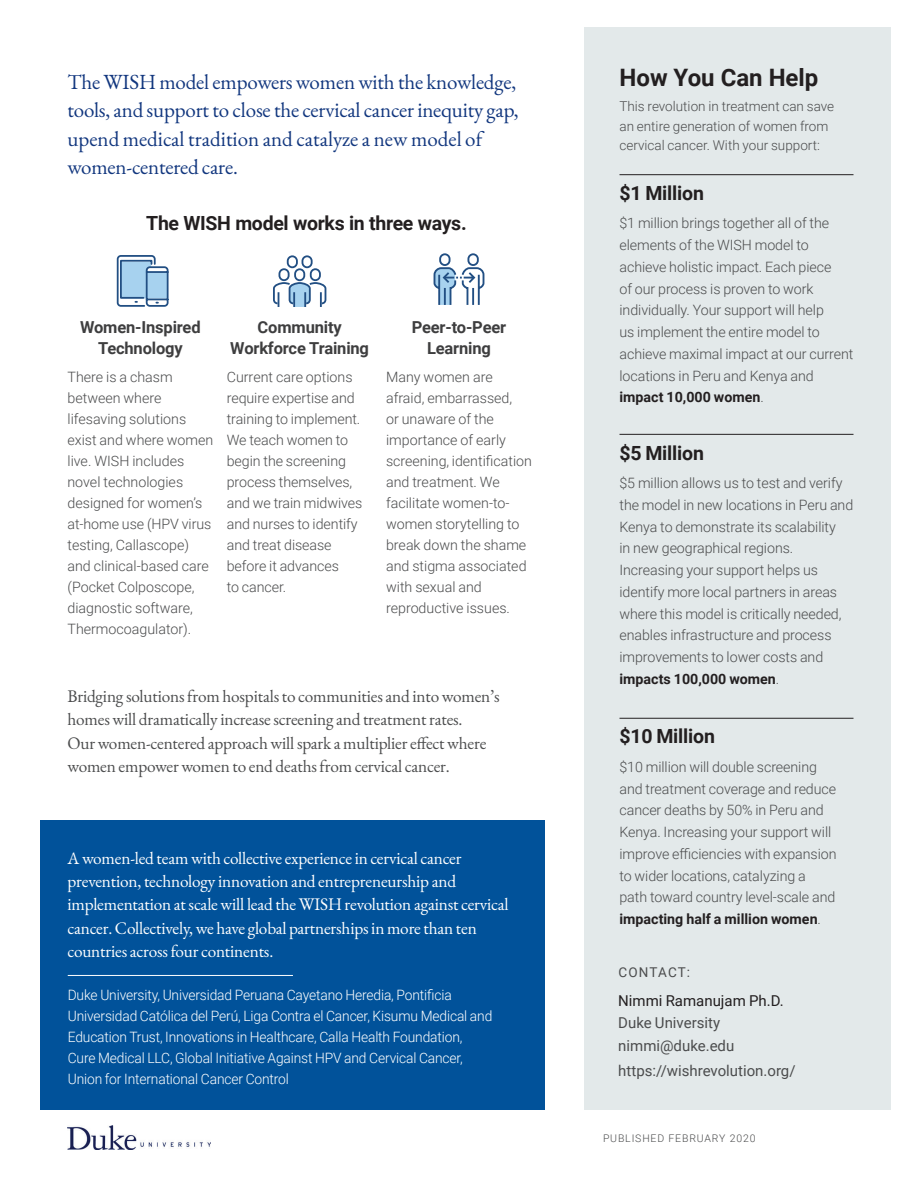
<style>
.page{position:relative;width:918px;height:1188px;background:#fff}
.page>*{position:absolute;margin:0;border:0;box-sizing:border-box;transform-origin:0 0}
.t1{font:700 24px "Roboto";color:#231f20}
.t2{font:21px/28.5px "EB Garamond";letter-spacing:-.01em;color:#11367e}
.t3{font:700 19.5px "Roboto";letter-spacing:-.015em;color:#231f20}
.t4{font:17.25px/23.2px "EB Garamond";letter-spacing:-.01em;color:#fff}
.t5{font:17.25px/23.2px "EB Garamond";letter-spacing:-.01em;color:#4b4c4d}
.t6{font:700 16.5px/21px "Roboto";letter-spacing:-.01em;color:#3e3e3f;text-align:center}
.t7{font:15px/22.5px "Roboto";color:#4b4c4d}
.t8{font:15px "Roboto";color:#231f20}
.t9{font:300 14.25px/21px "Roboto";letter-spacing:-.005em;color:#4b4c4d}
.t10{font:300 14.25px/21px "Roboto";letter-spacing:-.01em;color:#fff}
.t11{font:300 13.5px/19.5px "Roboto";color:#4b4c4d}
.t12{font:13.5px "Roboto";letter-spacing:.075em;color:#4b4c4d}
.t13{font:300 10.5px "Roboto";letter-spacing:.08em;color:#4b4c4d}
.s1{font-weight:700;color:#231f20}
</style>
<div class="page">
<div style="left:40px;top:820px;width:505px;height:289px;background:#01529a"></div>
<div style="left:584px;top:27px;width:307px;height:1082px;background:#e3e9ea"></div>
<div style="left:439px;top:253px;width:12px;height:13px;border:2px solid #224f83;border-radius:5px"></div>
<div style="left:467px;top:253px;width:12px;height:13px;border:2px solid #224f83;border-radius:5px"></div>
<svg style="left:433px;top:267px;width:52px;height:38px"></svg>
<div style="left:294px;top:268px;width:11px;height:13px;border:2px solid #224f83;border-radius:5px"></div>
<div style="left:287px;top:255px;width:11px;height:13px;border:2px solid #224f83;border-radius:5px"></div>
<div style="left:302px;top:255px;width:11px;height:13px;border:2px solid #224f83;border-radius:5px"></div>
<div style="left:279px;top:268px;width:11px;height:13px;border:2px solid #224f83;border-radius:5px"></div>
<div style="left:310px;top:268px;width:11px;height:13px;border:2px solid #224f83;border-radius:5px"></div>
<svg style="left:273px;top:281px;width:54px;height:26px"></svg>
<svg style="left:116px;top:255px;width:53px;height:52px"></svg>
<hr style="left:620px;top:174px;width:234px;height:1px;background:#231f20">
<hr style="left:620px;top:434px;width:234px;height:1px;background:#231f20">
<hr style="left:620px;top:718px;width:234px;height:1px;background:#231f20">
<hr style="left:68px;top:975px;width:225px;height:1px;background:#fff">
<img style="left:67px;top:1126px;width:144px;height:24px">
<h2 class="t2" style="left:68px;top:67px;width:453px">The WISH model empowers women with the knowledge, tools, and support to close the cervical cancer inequity gap, upend medical tradition and catalyze a new model of women-centered care.</h2>
<h3 class="t3" style="left:146px;top:209px;width:322px">The WISH model works in three ways.</h3>
<p class="t6" style="left:80px;top:316px;width:122px">Women-Inspired<br>Technology</p>
<p class="t9" style="left:68px;top:366px;width:147px">There is a chasm between where lifesaving solutions exist and where women live. WISH includes novel technologies designed for women’s at-home use (HPV virus testing, Callascope) and clinical-based care (Pocket Colposcope, diagnostic software,<br>Thermocoagulator).</p>
<p class="t6" style="left:230px;top:316px;width:140px">Community<br>Workforce Training</p>
<p class="t9" style="left:227px;top:366px;width:137px">Current care options require expertise and training to implement.<br>We teach women to begin the screening process themselves, and we train midwives and nurses to identify and treat disease before it advances<br>to cancer.</p>
<p class="t6" style="left:412px;top:316px;width:96px">Peer-to-Peer<br>Learning</p>
<p class="t9" style="left:386px;top:366px;width:147px">Many women are afraid, embarrassed,<br>or unaware of the importance of early screening, identification and treatment. We facilitate women-to&shy;women storytelling to break down the shame and stigma associated with sexual and reproductive issues.</p>
<p class="t5" style="left:68px;top:685px;width:434px">Bridging solutions from hospitals to communities and into women’s homes will dramatically increase screening and treatment rates.<br>Our women-centered approach will spark a multiplier effect where women empower women to end deaths from cervical cancer.</p>
<p class="t4" style="left:68px;top:847px;width:443px">A women-led team with collective experience in cervical cancer prevention, technology innovation and entrepreneurship and implementation at scale will lead the WISH revolution against cervical cancer. Collectively, we have global partnerships in more than ten countries across four continents.</p>
<p class="t10" style="left:68px;top:984px;width:426px">Duke University, Universidad Peruana Cayetano Heredia, Pontificia Universidad Católica del Perú, Liga Contra el Cancer, Kisumu Medical and Education Trust, Innovations in Healthcare, Calla Health Foundation, Cure Medical LLC, Global Initiative Against HPV and Cervical Cancer, Union for International Cancer Control</p>
<h1 class="t1" style="left:620px;top:60px;width:200px">How You Can Help</h1>
<p class="t11" style="left:620px;top:96px;width:216px">This revolution in treatment can save an entire generation of women from cervical cancer. With your support:</p>
<h3 class="t3" style="left:620px;top:179px;width:86px">$1 Million</h3>
<p class="t9" style="left:620px;top:212px;width:235px;line-height:21.8px">$1 million brings together all of the elements of the WISH model to achieve holistic impact. Each piece<br>of our process is proven to work individually. Your support will help<br>us implement the entire model to achieve maximal impact at our current locations in Peru and Kenya and <span class="s1">impact 10,000 women</span>.</p>
<h3 class="t3" style="left:620px;top:439px;width:86px">$5 Million</h3>
<p class="t9" style="left:620px;top:472px;width:235px;line-height:21.8px">$5 million allows us to test and verify the model in new locations in Peru and Kenya to demonstrate its scalability<br>in new geographical regions.<br>Increasing your support helps us identify more local partners in areas where this model is critically needed, enables infrastructure and process improvements to lower costs and <span class="s1">impacts 100,000 women</span>.</p>
<h3 class="t3" style="left:620px;top:723px;width:97px">$10 Million</h3>
<p class="t9" style="left:620px;top:755px;width:219px;line-height:21.8px">$10 million will double screening and treatment coverage and reduce cancer deaths by 50% in Peru and Kenya. Increasing your support will improve efficiencies with expansion to wider locations, catalyzing a path toward country level-scale and <span class="s1">impacting half a million women</span>.</p>
<p class="t12" style="left:619px;top:962px;width:73px">CONTACT:</p>
<p class="t8" style="left:618px;top:990px;width:167px">Nimmi Ramanujam Ph.D.</p>
<p class="t7" style="left:618px;top:1011px;width:118px">Duke University nimmi@duke.edu</p>
<p class="t7" style="left:618px;top:1059px;width:179px">https://wishrevolution.org/</p>
<p class="t13" style="left:603px;top:1131px;width:154px">PUBLISHED FEBRUARY 2020</p>
</div>
